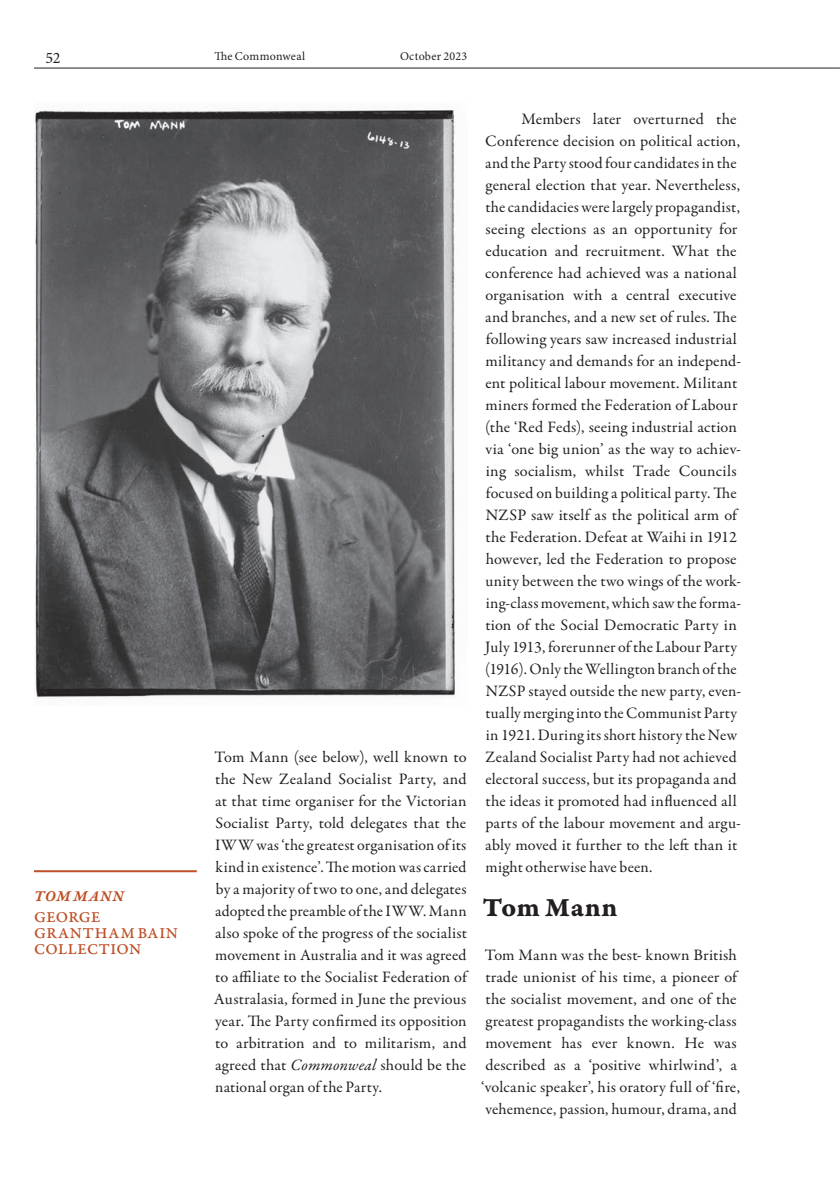
<style>
.page{position:relative;width:840px;height:1191px;background:#fff}
.page>*{position:absolute;margin:0;border:0;box-sizing:border-box;transform-origin:0 0}
.t1{font:28px "Garamond Premr Pro Bd Capt";letter-spacing:.01em;color:#231f20}
.t2{font:16px/22px "Garamond Premr Pro";letter-spacing:.01em;color:#231f20}
.t3{font:16px/16px "Garamond Premr Pro Med Capt";letter-spacing:.03em;color:#be4f27}
.t4{font:16px "Garamond Premr Pro Smbd It Capt";letter-spacing:.05em;color:#be4f27}
.t5{font:16px "Minion Pro";color:#231f20}
.t6{font:12px "Minion Pro";letter-spacing:.02em;color:#231f20}
.s1{font-style:italic}
</style>
<div class="page">
<hr style="left:34px;top:68px;width:805px;height:1px;background:#231f20">
<img style="left:35px;top:110px;width:420px;height:589px">
<hr style="left:34px;top:870px;width:163px;height:2px;background:#be4f27">
<p class="t5" style="left:45px;top:47px;width:17px">52</p>
<p class="t6" style="left:214px;top:48px;width:92px">The Commonweal</p>
<p class="t6" style="left:400px;top:48px;width:69px">October 2023</p>
<p class="t4" style="left:34px;top:886px;width:91px">TOM MANN</p>
<p class="t3" style="left:34px;top:909px;width:145px">GEORGE<br>GRANTHAM BAIN<br>COLLECTION</p>
<p class="t2" style="left:214px;top:746px;width:254px;text-align:justify">Tom Mann (see below), well known to the New Zealand Socialist Party, and at that time organiser for the Victorian Socialist Party, told delegates that the IWW was ‘the greatest organisation of its kind in existence’. The motion was carried by a majority of two to one, and delegates adopted the preamble of the IWW. Mann also spoke of the progress of the socialist movement in Australia and it was agreed to affiliate to the Socialist Federation of Australasia, formed in June the previous year. The Party confirmed its opposition to arbitration and to militarism, and agreed that <span class="s1">Commonweal</span> should be the national organ of the Party.</p>
<p class="t2" style="left:484px;top:108px;width:257px;text-indent:36px">Members later overturned the Conference decision on political action, and the Party stood four candidates in the general election that year. Nevertheless, the candidacies were largely propagandist, seeing elections as an opportunity for education and recruitment. What the conference had achieved was a national organisation with a central executive and branches, and a new set of rules. The following years saw increased industrial militancy and demands for an independ&shy;ent political labour movement. Militant miners formed the Federation of Labour (the ‘Red Feds), seeing industrial action via ‘one big union’ as the way to achiev&shy;ing socialism, whilst Trade Councils focused on building a political party. The NZSP saw itself as the political arm of the Federation. Defeat at Waihi in 1912 however, led the Federation to propose unity between the two wings of the work&shy;ing-class movement, which saw the forma&shy;tion of the Social Democratic Party in July 1913, forerunner of the Labour Party (1916). Only the Wellington branch of the NZSP stayed outside the new party, even&shy;tually merging into the Communist Party in 1921. During its short history the New Zealand Socialist Party had not achieved electoral success, but its propaganda and the ideas it promoted had influenced all parts of the labour movement and argu&shy;ably moved it further to the left than it might otherwise have been.</p>
<h1 class="t1" style="left:482px;top:890px;width:136px">Tom Mann</h1>
<p class="t2" style="left:481px;top:944px;width:260px">Tom Mann was the best- known British trade unionist of his time, a pioneer of the socialist movement, and one of the greatest propagandists the working-class movement has ever known. He was described as a ‘positive whirlwind’, a ‘volcanic speaker’, his oratory full of ‘fire, vehemence, passion, humour, drama, and</p>
</div>
